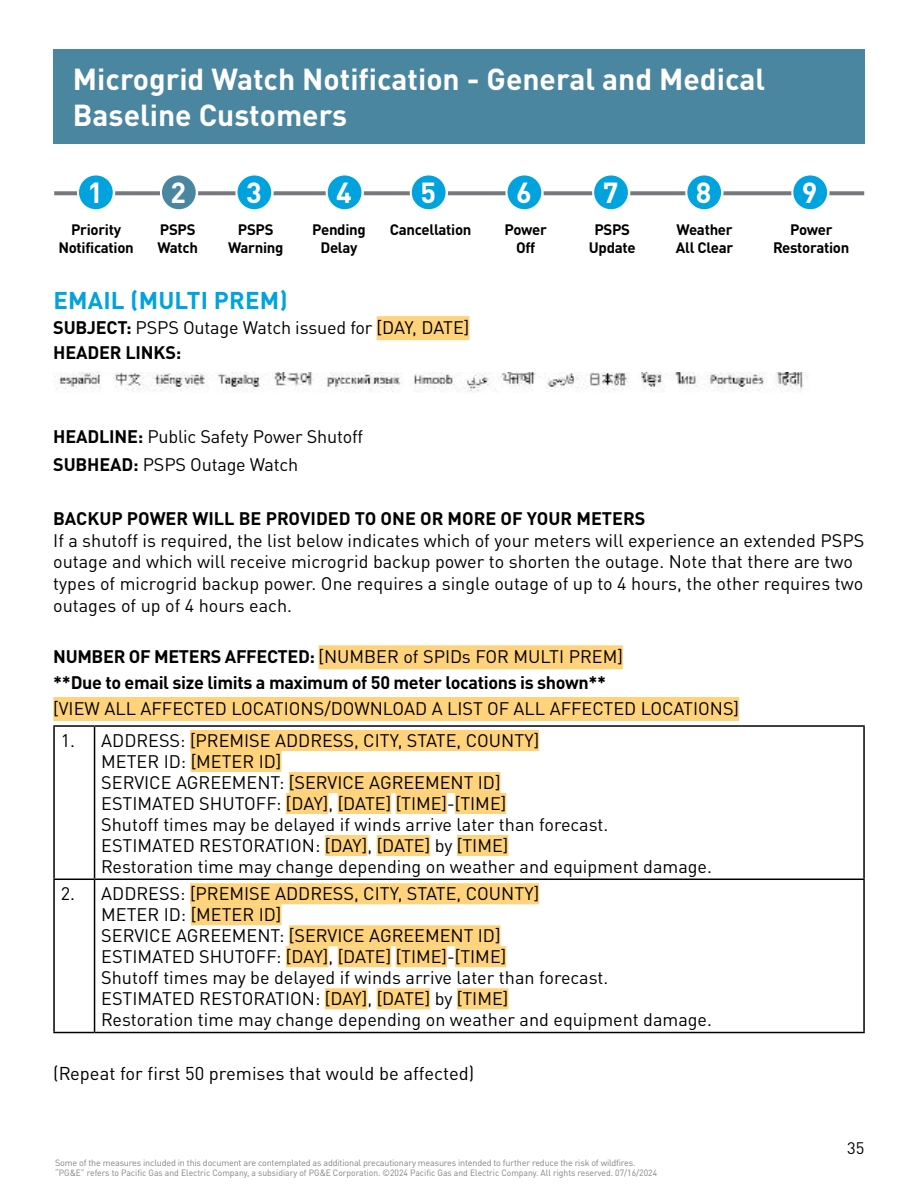
<style>
.page{position:relative;width:918px;height:1188px;background:#fff}
.page>*{position:absolute;margin:0;border:0;box-sizing:border-box;transform-origin:0 0}
.t1{font:700 30px/36px "DINOT";color:#fff}
.t2{font:700 28.8px "DINOT";color:#fff}
.t3{font:700 24px "DINOT";letter-spacing:.01em;color:#00a3dd}
.t4{font:18.3px "DINOT";color:#000}
.t5{font:18px/21px "DINOT";color:#000}
.t6{font:700 18px/25.8px "DINOT";letter-spacing:-.02em;color:#000}
.t7{font:700 18px "DINOT";color:#000}
.t8{font:16.5px "DINOT";color:#000}
.t9{font:700 15px/18px "DINOT";letter-spacing:-.02em;color:#000;text-align:center}
.t10{font:9px/10.5px "DINOT";letter-spacing:-.02em;color:#808285}
.s1{font-weight:700}
.s2{font-weight:400}
</style>
<div class="page">
<div style="left:53px;top:50px;width:812px;height:94px;background:#4a86a0"></div>
<div style="left:377px;top:316px;width:92px;height:24px;background:#ffd27c"></div>
<div style="left:319px;top:645px;width:304px;height:24px;background:#ffd27c"></div>
<div style="left:53px;top:697px;width:686px;height:24px;background:#ffd27c"></div>
<img style="left:53px;top:372px;width:755px;height:21px">
<hr style="left:53px;top:725px;width:42px;height:2px;background:#000">
<hr style="left:53px;top:727px;width:2px;height:152px;background:#000">
<hr style="left:95px;top:725px;width:770px;height:2px;background:#000">
<hr style="left:94px;top:727px;width:1px;height:152px;background:#000">
<hr style="left:863px;top:727px;width:2px;height:152px;background:#000">
<hr style="left:53px;top:879px;width:42px;height:1px;background:#000">
<hr style="left:53px;top:880px;width:2px;height:152px;background:#000">
<hr style="left:95px;top:879px;width:770px;height:1px;background:#000">
<hr style="left:94px;top:880px;width:1px;height:152px;background:#000">
<hr style="left:863px;top:880px;width:2px;height:152px;background:#000">
<hr style="left:53px;top:1032px;width:42px;height:1px;background:#000">
<hr style="left:95px;top:1032px;width:770px;height:1px;background:#000">
<div style="left:190px;top:730px;width:349px;height:21px;background:#ffd27c"></div>
<div style="left:191px;top:751px;width:90px;height:21px;background:#ffd27c"></div>
<div style="left:289px;top:772px;width:212px;height:21px;background:#ffd27c"></div>
<div style="left:286px;top:793px;width:42px;height:21px;background:#ffd27c"></div>
<div style="left:338px;top:793px;width:53px;height:21px;background:#ffd27c"></div>
<div style="left:396px;top:793px;width:51px;height:21px;background:#ffd27c"></div>
<div style="left:455px;top:793px;width:51px;height:21px;background:#ffd27c"></div>
<div style="left:325px;top:835px;width:42px;height:21px;background:#ffd27c"></div>
<div style="left:377px;top:835px;width:53px;height:21px;background:#ffd27c"></div>
<div style="left:457px;top:835px;width:51px;height:21px;background:#ffd27c"></div>
<div style="left:190px;top:883px;width:349px;height:21px;background:#ffd27c"></div>
<div style="left:191px;top:904px;width:90px;height:21px;background:#ffd27c"></div>
<div style="left:289px;top:925px;width:212px;height:21px;background:#ffd27c"></div>
<div style="left:286px;top:946px;width:42px;height:21px;background:#ffd27c"></div>
<div style="left:338px;top:946px;width:53px;height:21px;background:#ffd27c"></div>
<div style="left:396px;top:946px;width:51px;height:21px;background:#ffd27c"></div>
<div style="left:455px;top:946px;width:51px;height:21px;background:#ffd27c"></div>
<div style="left:325px;top:988px;width:42px;height:21px;background:#ffd27c"></div>
<div style="left:377px;top:988px;width:53px;height:21px;background:#ffd27c"></div>
<div style="left:457px;top:988px;width:51px;height:21px;background:#ffd27c"></div>
<svg style="left:54px;top:191px;width:810px;height:4px;background:#808184"></svg>
<svg style="left:78px;top:174px;width:36px;height:37px"></svg>
<div style="left:77px;top:173px;width:38px;height:38px;border:2px solid #fff;border-radius:50%"></div>
<div style="left:79px;top:175px;width:34px;height:34px;background:#00a3dd;border-radius:50%"></div>
<svg style="left:161px;top:174px;width:36px;height:37px"></svg>
<div style="left:160px;top:173px;width:38px;height:38px;border:2px solid #fff;border-radius:50%"></div>
<div style="left:162px;top:175px;width:34px;height:34px;background:#4a86a0;border-radius:50%"></div>
<svg style="left:236px;top:174px;width:37px;height:37px"></svg>
<div style="left:235px;top:173px;width:39px;height:38px;border:2px solid #fff;border-radius:50%"></div>
<div style="left:237px;top:175px;width:34px;height:34px;background:#00a3dd;border-radius:50%"></div>
<svg style="left:326px;top:174px;width:37px;height:37px"></svg>
<div style="left:326px;top:173px;width:38px;height:38px;border:2px solid #fff;border-radius:50%"></div>
<div style="left:328px;top:175px;width:33px;height:34px;background:#00a3dd;border-radius:50%"></div>
<svg style="left:411px;top:174px;width:36px;height:37px"></svg>
<div style="left:410px;top:173px;width:38px;height:38px;border:2px solid #fff;border-radius:50%"></div>
<div style="left:412px;top:175px;width:34px;height:34px;background:#00a3dd;border-radius:50%"></div>
<svg style="left:506px;top:174px;width:37px;height:37px"></svg>
<div style="left:505px;top:173px;width:39px;height:38px;border:2px solid #fff;border-radius:50%"></div>
<div style="left:508px;top:175px;width:33px;height:34px;background:#00a3dd;border-radius:50%"></div>
<svg style="left:593px;top:174px;width:37px;height:37px"></svg>
<div style="left:592px;top:173px;width:38px;height:38px;border:2px solid #fff;border-radius:50%"></div>
<div style="left:594px;top:175px;width:34px;height:34px;background:#00a3dd;border-radius:50%"></div>
<svg style="left:686px;top:174px;width:37px;height:37px"></svg>
<div style="left:685px;top:173px;width:39px;height:38px;border:2px solid #fff;border-radius:50%"></div>
<div style="left:687px;top:175px;width:34px;height:34px;background:#00a3dd;border-radius:50%"></div>
<svg style="left:792px;top:174px;width:37px;height:37px"></svg>
<div style="left:791px;top:173px;width:39px;height:38px;border:2px solid #fff;border-radius:50%"></div>
<div style="left:793px;top:175px;width:34px;height:34px;background:#00a3dd;border-radius:50%"></div>
<h1 class="t1" style="left:73px;top:58px;width:694px">Microgrid Watch Notification - General and Medical<br>Baseline Customers</h1>
<h2 class="t2" style="left:88px;top:170px;width:17px">1</h2>
<h2 class="t2" style="left:171px;top:170px;width:17px">2</h2>
<h2 class="t2" style="left:246px;top:170px;width:17px">3</h2>
<h2 class="t2" style="left:336px;top:170px;width:17px">4</h2>
<h2 class="t2" style="left:420px;top:170px;width:17px">5</h2>
<h2 class="t2" style="left:516px;top:170px;width:17px">6</h2>
<h2 class="t2" style="left:603px;top:170px;width:17px">7</h2>
<h2 class="t2" style="left:696px;top:170px;width:17px">8</h2>
<h2 class="t2" style="left:802px;top:170px;width:17px">9</h2>
<p class="t9" style="left:58px;top:219px;width:77px">Priority<br>Notification</p>
<p class="t9" style="left:157px;top:219px;width:42px;text-align:left">PSPS<br>Watch</p>
<p class="t9" style="left:228px;top:219px;width:57px">PSPS<br>Warning</p>
<p class="t9" style="left:312px;top:219px;width:55px">Pending<br>Delay</p>
<p class="t9" style="left:390px;top:219px;width:83px">Cancellation</p>
<p class="t9" style="left:504px;top:219px;width:44px">Power<br>Off</p>
<p class="t9" style="left:589px;top:219px;width:48px">PSPS<br>Update</p>
<p class="t9" style="left:676px;top:219px;width:59px;text-align:left">Weather<br>All Clear</p>
<p class="t9" style="left:773px;top:219px;width:78px">Power<br>Restoration</p>
<h3 class="t3" style="left:53px;top:281px;width:236px">EMAIL (MULTI PREM)</h3>
<p class="t5" style="left:53px;top:314px;width:418px;line-height:25.2px"><span class="s1">SUBJECT:</span> PSPS Outage Watch issued for [DAY, DATE]<br><span class="s1">HEADER LINKS:</span></p>
<p class="t5" style="left:53px;top:420px;width:312px;line-height:28.3px"><span class="s1">HEADLINE:</span> Public Safety Power Shutoff<br><span class="s1">SUBHEAD:</span> PSPS Outage Watch</p>
<p class="t7" style="left:53px;top:505px;width:594px">BACKUP POWER WILL BE PROVIDED TO ONE OR MORE OF YOUR METERS</p>
<p class="t5" style="left:53px;top:528px;width:812px;line-height:21.6px">If a shutoff is required, the list below indicates which of your meters will experience an extended PSPS outage and which will receive microgrid backup power to shorten the outage. Note that there are two types of microgrid backup power. One requires a single outage of up to 4 hours, the other requires two outages of up of 4 hours each.</p>
<p class="t6" style="left:53px;top:642px;width:571px">NUMBER OF METERS AFFECTED: <span class="s2">[NUMBER of SPIDs FOR MULTI PREM] </span>**Due to email size limits a maximum of 50 meter locations is shown**</p>
<p class="t5" style="left:53px;top:696px;width:687px">[VIEW ALL AFFECTED LOCATIONS/DOWNLOAD A LIST OF ALL AFFECTED LOCATIONS]</p>
<p class="t5" style="left:101px;top:728px;width:612px;text-indent:-40px">1. ADDRESS: [PREMISE ADDRESS, CITY, STATE, COUNTY]<br>METER ID: [METER ID]<br>SERVICE AGREEMENT: [SERVICE AGREEMENT ID]<br>ESTIMATED SHUTOFF: [DAY], [DATE] [TIME]-[TIME]<br>Shutoff times may be delayed if winds arrive later than forecast.<br>ESTIMATED RESTORATION: [DAY], [DATE] by [TIME]<br>Restoration time may change depending on weather and equipment damage.</p>
<p class="t5" style="left:101px;top:881px;width:612px;text-indent:-40px">2. ADDRESS: [PREMISE ADDRESS, CITY, STATE, COUNTY]<br>METER ID: [METER ID]<br>SERVICE AGREEMENT: [SERVICE AGREEMENT ID]<br>ESTIMATED SHUTOFF: [DAY], [DATE] [TIME]-[TIME]<br>Shutoff times may be delayed if winds arrive later than forecast.<br>ESTIMATED RESTORATION: [DAY], [DATE] by [TIME]<br>Restoration time may change depending on weather and equipment damage.</p>
<p class="t4" style="left:53px;top:1059px;width:422px">(Repeat for first 50 premises that would be affected)</p>
<p class="t10" style="left:55px;top:1156px;width:604px">Some of the measures included in this document are contemplated as additional precautionary measures intended to further reduce the risk of wildfires. “PG&amp;E” refers to Pacific Gas and Electric Company, a subsidiary of PG&amp;E Corporation. ©2024 Pacific Gas and Electric Company. All rights reserved. 07/16/2024</p>
<p class="t8" style="left:847px;top:1135px;width:19px">35</p>
</div>
